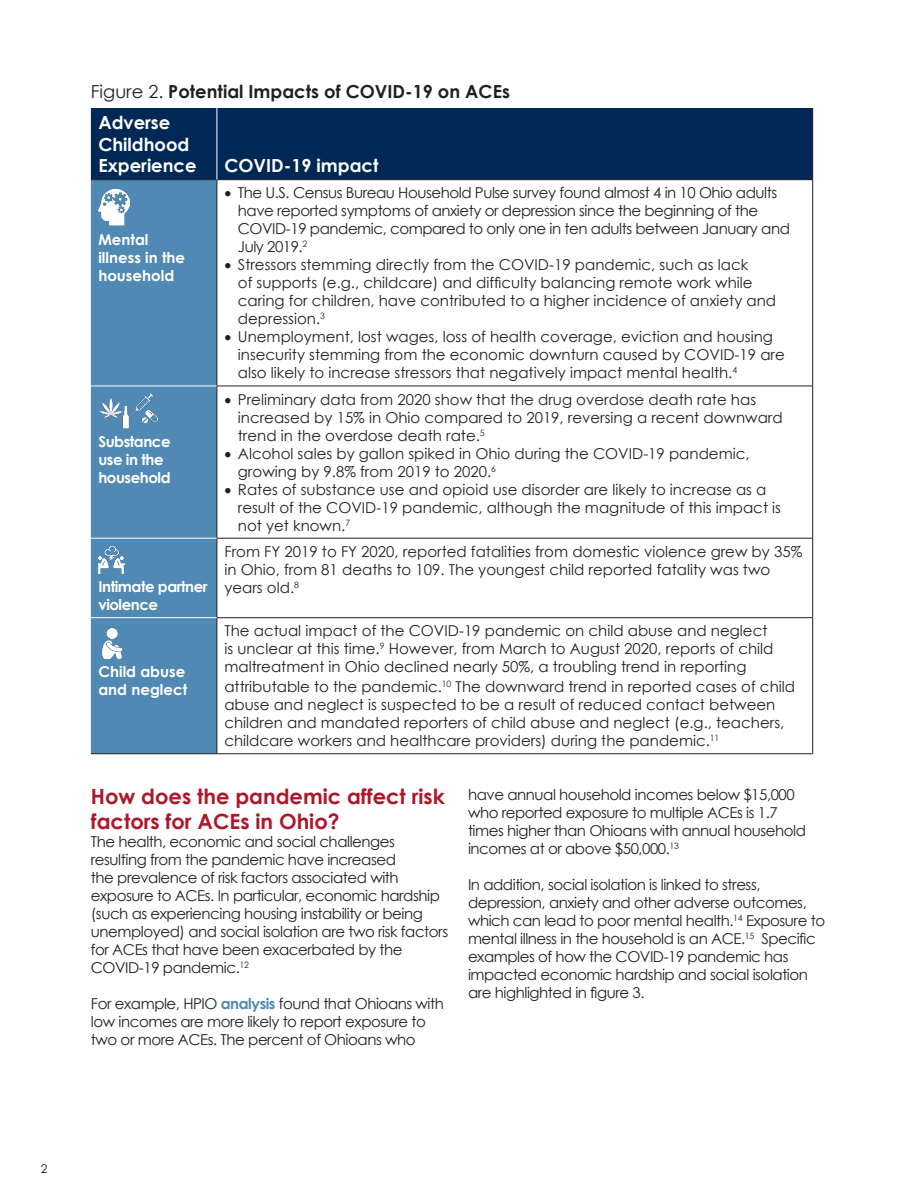
<style>
.page{position:relative;width:918px;height:1188px;background:#fff}
.page>*{position:absolute;margin:0;border:0;box-sizing:border-box;transform-origin:0 0}
.heading_2{font:700 21px/25.2px "Century Gothic";color:#ae172b}
.t1{font:700 18px/21.6px "Century Gothic";color:#fff}
.t2{font:700 18px "Century Gothic";color:#231f20}
.t3{font:15px/18px "Century Gothic";color:#231f20}
.t4{font:15px/18px "Century Gothic";letter-spacing:-.03em;color:#231f20}
.t5{font:700 15px/18px "Century Gothic";letter-spacing:-.03em;color:#fff}
.t6{font:700 15px/18px "Century Gothic";color:#fff}
.t7{font:12px "Century Gothic Pro";color:#231f20}
.s1{font-weight:400}
.s2{font-weight:700;color:#5089b4}
</style>
<div class="page">
<div style="left:91px;top:108px;width:721px;height:71px;background:#002855"></div>
<div style="left:91px;top:180px;width:126px;height:573px;background:#5089b4"></div>
<hr style="left:91px;top:179px;width:126px;height:1px;background:#231f20">
<hr style="left:217px;top:179px;width:596px;height:1px;background:#231f20">
<hr style="left:217px;top:180px;width:1px;height:206px;background:#231f20">
<hr style="left:217px;top:386px;width:596px;height:1px;background:#231f20">
<hr style="left:217px;top:386px;width:1px;height:152px;background:#231f20">
<hr style="left:217px;top:538px;width:596px;height:1px;background:#231f20">
<hr style="left:217px;top:538px;width:1px;height:80px;background:#231f20">
<hr style="left:217px;top:617px;width:596px;height:1px;background:#231f20">
<hr style="left:217px;top:618px;width:1px;height:136px;background:#231f20">
<hr style="left:217px;top:108px;width:1px;height:72px;background:#fff">
<hr style="left:91px;top:386px;width:126px;height:1px;background:#fff">
<hr style="left:91px;top:538px;width:126px;height:1px;background:#fff">
<hr style="left:91px;top:617px;width:126px;height:1px;background:#fff">
<hr style="left:91px;top:753px;width:126px;height:1px;background:#231f20">
<hr style="left:217px;top:753px;width:596px;height:1px;background:#231f20">
<hr style="left:812px;top:108px;width:1px;height:72px;background:#231f20">
<hr style="left:812px;top:180px;width:1px;height:206px;background:#231f20">
<hr style="left:812px;top:386px;width:1px;height:152px;background:#231f20">
<hr style="left:812px;top:538px;width:1px;height:80px;background:#231f20">
<hr style="left:812px;top:618px;width:1px;height:136px;background:#231f20">
<img style="left:98px;top:187px;width:31px;height:40px">
<img style="left:122px;top:402px;width:9px;height:27px">
<img style="left:98px;top:396px;width:25px;height:25px">
<img style="left:129px;top:393px;width:31px;height:34px">
<img style="left:142px;top:410px;width:15px;height:13px">
<img style="left:98px;top:546px;width:26px;height:28px">
<img style="left:98px;top:625px;width:28px;height:34px">
<p class="t2" style="left:91px;top:78px;width:421px"><span class="s1">Figure 2.</span> Potential Impacts of COVID-19 on ACEs</p>
<p class="t1" style="left:98px;top:111px;width:100px">Adverse<br>Childhood<br>Experience</p>
<p class="t6" style="left:98px;top:230px;width:88px">Mental illness in the household</p>
<p class="t5" style="left:98px;top:431px;width:74px">Substance use in the household</p>
<p class="t5" style="left:98px;top:577px;width:111px">Intimate partner violence</p>
<p class="t6" style="left:98px;top:662px;width:90px">Child abuse and neglect</p>
<p class="t1" style="left:224px;top:154px;width:156px">COVID-19 impact</p>
<p class="t4" style="left:238px;top:184px;width:554px;text-indent:-14px">• The U.S. Census Bureau Household Pulse survey found almost 4 in 10 Ohio adults have reported symptoms of anxiety or depression since the beginning of the COVID-19 pandemic, compared to only one in ten adults between January and July 2019.<sup>2</sup></p>
<p class="t3" style="left:238px;top:256px;width:540px;text-indent:-14px">• Stressors stemming directly from the COVID-19 pandemic, such as lack<br>of supports (e.g., childcare) and difficulty balancing remote work while caring for children, have contributed to a higher incidence of anxiety and depression.<sup>3</sup></p>
<p class="t3" style="left:238px;top:328px;width:548px;text-indent:-14px">• Unemployment, lost wages, loss of health coverage, eviction and housing insecurity stemming from the economic downturn caused by COVID-19 are also likely to increase stressors that negatively impact mental health.<sup>4</sup></p>
<p class="t3" style="left:238px;top:390px;width:546px;text-indent:-14px">• Preliminary data from 2020 show that the drug overdose death rate has increased by 15% in Ohio compared to 2019, reversing a recent downward trend in the overdose death rate.<sup>5</sup></p>
<p class="t3" style="left:238px;top:444px;width:513px;text-indent:-14px">• Alcohol sales by gallon spiked in Ohio during the COVID-19 pandemic, growing by 9.8% from 2019 to 2020.<sup>6</sup></p>
<p class="t3" style="left:238px;top:480px;width:545px;text-indent:-14px">• Rates of substance use and opioid use disorder are likely to increase as a result of the COVID-19 pandemic, although the magnitude of this impact is not yet known.<sup>7</sup></p>
<p class="t3" style="left:224px;top:542px;width:579px">From FY 2019 to FY 2020, reported fatalities from domestic violence grew by 35% in Ohio, from 81 deaths to 109. The youngest child reported fatality was two years old.<sup>8</sup></p>
<p class="t3" style="left:224px;top:622px;width:551px">The actual impact of the COVID-19 pandemic on child abuse and neglect is unclear at this time.<sup>9</sup> However, from March to August 2020, reports of child maltreatment in Ohio declined nearly 50%, a troubling trend in reporting</p>
<p class="t3" style="left:224px;top:678px;width:572px">attributable to the pandemic.<sup>10</sup> The downward trend in reported cases of child abuse and neglect is suspected to be a result of reduced contact between children and mandated reporters of child abuse and neglect (e.g., teachers, childcare workers and healthcare providers) during the pandemic.<sup>11</sup></p>
<p class="heading_2" style="left:91px;top:783px;width:356px">How does the pandemic affect risk factors for ACEs in Ohio?</p>
<p class="t4" style="left:91px;top:833px;width:359px">The health, economic and social challenges resulting from the pandemic have increased<br>the prevalence of risk factors associated with exposure to ACEs. In particular, economic hardship (such as experiencing housing instability or being unemployed) and social isolation are two risk factors for ACEs that have been exacerbated by the COVID-19 pandemic.<sup>12</sup></p>
<p class="t4" style="left:91px;top:995px;width:355px">For example, HPIO <span class="s2">analysis</span> found that Ohioans with low incomes are more likely to report exposure to two or more ACEs. The percent of Ohioans who</p>
<p class="t4" style="left:468px;top:785px;width:339px">have annual household incomes below $15,000 who reported exposure to multiple ACEs is 1.7 times higher than Ohioans with annual household incomes at or above $50,000.<sup>13</sup></p>
<p class="t4" style="left:468px;top:875px;width:359px">In addition, social isolation is linked to stress, depression, anxiety and other adverse outcomes, which can lead to poor mental health.<sup>14</sup> Exposure to mental illness in the household is an ACE.<sup>15</sup> Specific examples of how the COVID-19 pandemic has impacted economic hardship and social isolation are highlighted in figure 3.</p>
<p class="t7" style="left:41px;top:1162px;width:8px">2</p>
</div>
